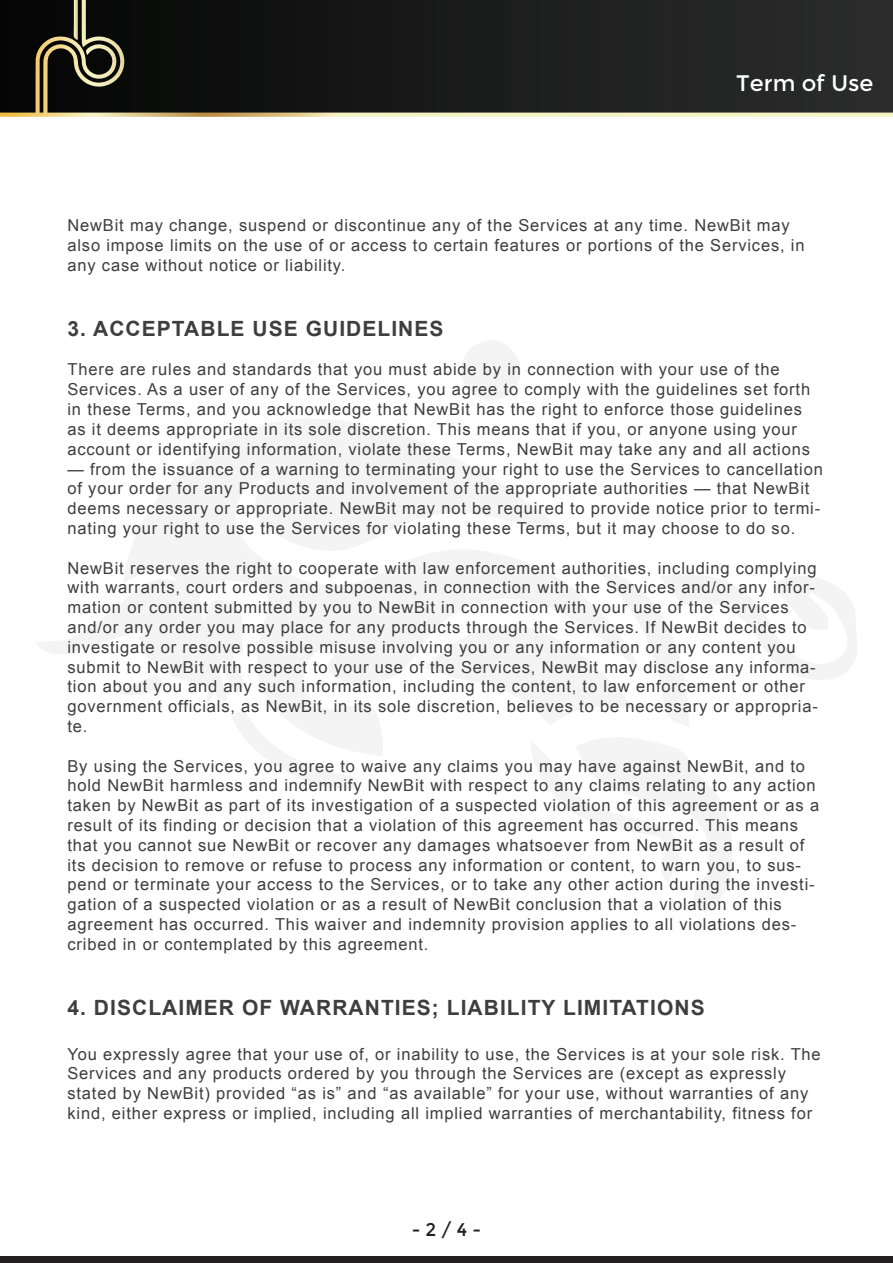
<style>
.page{position:relative;width:893px;height:1263px;background:#fff}
.page>*{position:absolute;margin:0;border:0;box-sizing:border-box;transform-origin:0 0}
.t1{font:22.5px "Montserrat";color:#fff}
.t2{font:700 21px "Arial";letter-spacing:.05em;color:#3e3e3f}
.t3{font:18.3px "Montserrat";color:#231f20}
.t4{font:16.5px/19.8px "Arial";letter-spacing:.05em;color:#3e3e3f}
</style>
<div class="page">
<svg style="left:461px;top:341px;width:59px;height:59px"></svg>
<svg style="left:533px;top:575px;width:324px;height:338px"></svg>
<svg style="left:264px;top:756px;width:92px;height:33px"></svg>
<svg style="left:37px;top:419px;width:605px;height:337px"></svg>
<div style="left:0;top:1256px;width:893px;height:7px;background:#231f20"></div>
<svg style="left:0;top:0;width:893px;height:117px;background:#242521"></svg>
<h1 class="t1" style="left:736px;top:70px;width:139px">Term of Use</h1>
<p class="t4" style="left:67px;top:216px;width:739px">NewBit may change, suspend or discontinue any of the Services at any time. NewBit may also impose limits on the use of or access to certain features or portions of the Services, in any case without notice or liability.</p>
<p class="t2" style="left:67px;top:314px;width:378px">3. ACCEPTABLE USE GUIDELINES</p>
<p class="t4" style="left:67px;top:360px;width:744px">There are rules and standards that you must abide by in connection with your use of the Services. As a user of any of the Services, you agree to comply with the guidelines set forth in these Terms, and you acknowledge that NewBit has the right to enforce those guidelines as it deems appropriate in its sole discretion. This means that if you, or anyone using your account or identifying information, violate these Terms, NewBit may take any and all actions</p>
<p class="t4" style="left:67px;top:459px;width:757px">— from the issuance of a warning to terminating your right to use the Services to cancellation of your order for any Products and involvement of the appropriate authorities — that NewBit deems necessary or appropriate. NewBit may not be required to provide notice prior to termi&shy;nating your right to use the Services for violating these Terms, but it may choose to do so.</p>
<p class="t4" style="left:67px;top:558px;width:752px">NewBit reserves the right to cooperate with law enforcement authorities, including complying with warrants, court orders and subpoenas, in connection with the Services and/or any infor&shy;mation or content submitted by you to NewBit in connection with your use of the Services and/or any order you may place for any products through the Services. If NewBit decides to investigate or resolve possible misuse involving you or any information or any content you submit to NewBit with respect to your use of the Services, NewBit may disclose any informa&shy;tion about you and any such information, including the content, to law enforcement or other government officials, as NewBit, in its sole discretion, believes to be necessary or appropria&shy;te.</p>
<p class="t4" style="left:67px;top:756px;width:753px">By using the Services, you agree to waive any claims you may have against NewBit, and to hold NewBit harmless and indemnify NewBit with respect to any claims relating to any action taken by NewBit as part of its investigation of a suspected violation of this agreement or as a result of its finding or decision that a violation of this agreement has occurred. This means that you cannot sue NewBit or recover any damages whatsoever from NewBit as a result of its decision to remove or refuse to process any information or content, to warn you, to sus&shy;pend or terminate your access to the Services, or to take any other action during the investi&shy;gation of a suspected violation or as a result of NewBit conclusion that a violation of this agreement has occurred. This waiver and indemnity provision applies to all violations des&shy;cribed in or contemplated by this agreement.</p>
<p class="t2" style="left:67px;top:993px;width:639px">4. DISCLAIMER OF WARRANTIES; LIABILITY LIMITATIONS</p>
<p class="t4" style="left:67px;top:1044px;width:755px">You expressly agree that your use of, or inability to use, the Services is at your sole risk. The Services and any products ordered by you through the Services are (except as expressly stated by NewBit) provided “as is” and “as available” for your use, without warranties of any kind, either express or implied, including all implied warranties of merchantability, fitness for</p>
<p class="t3" style="left:412px;top:1219px;width:71px">- 2 / 4 -</p>
</div>
